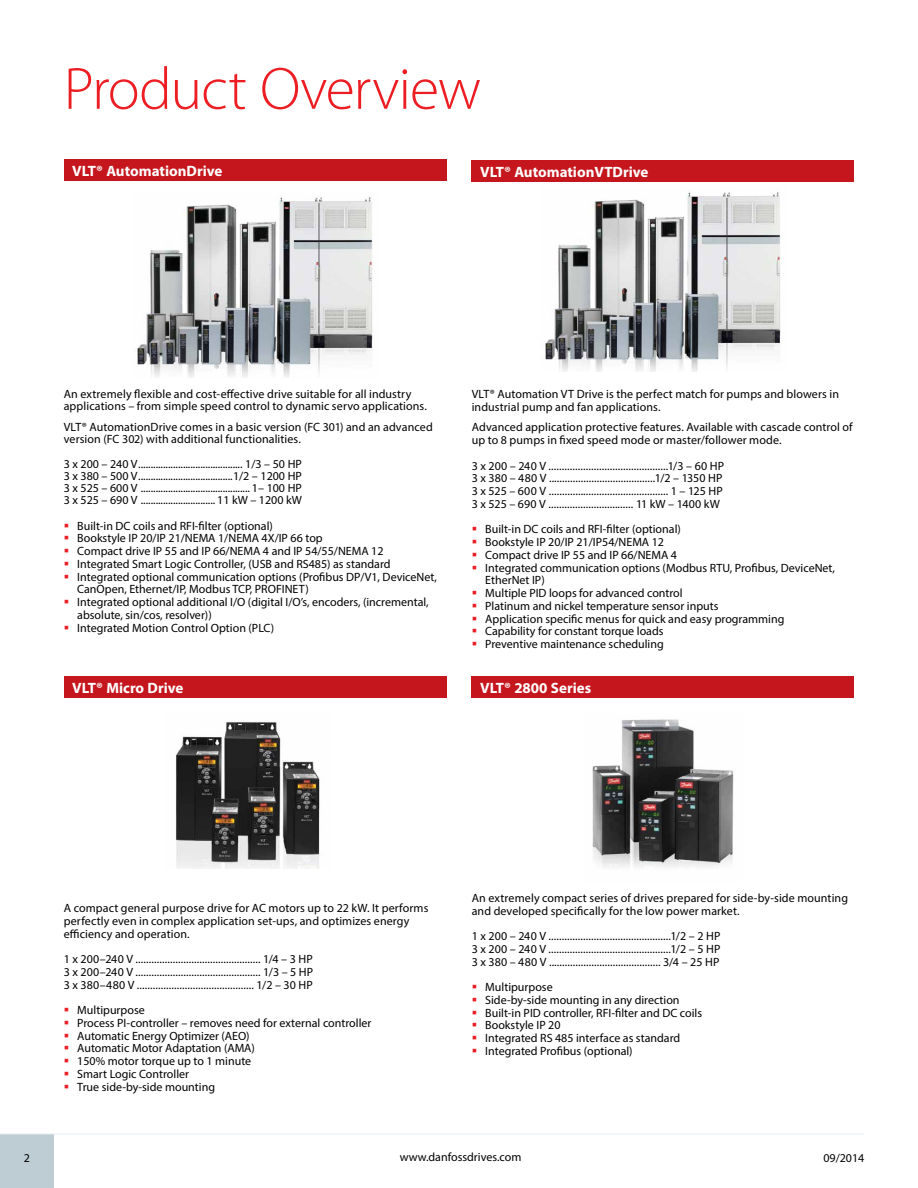
<style>
.page{position:relative;width:918px;height:1188px;background:#fff}
.page>*{position:absolute;margin:0;border:0;box-sizing:border-box;transform-origin:0 0}
.t1{font:300 60px "Myriad Pro";letter-spacing:-.02em;color:#ed1d24}
.t2{font:700 15px "Myriad Pro";color:#fff}
.t3{font:12px/12.8px "Myriad Pro";color:#000}
</style>
<div class="page">
<div style="left:0;top:1134px;width:54px;height:54px;background:#beccd3"></div>
<hr style="left:0;top:1134px;width:864px;height:1px;background:#e7ecf0">
<div style="left:64px;top:160px;width:382px;height:21px;background:#c4161c"></div>
<img style="left:137px;top:197px;width:236px;height:180px">
<div style="left:64px;top:676px;width:382px;height:22px;background:#c4161c"></div>
<img style="left:176px;top:721px;width:144px;height:147px">
<div style="left:472px;top:160px;width:382px;height:22px;background:#c4161c"></div>
<img style="left:545px;top:192px;width:236px;height:180px">
<div style="left:472px;top:677px;width:382px;height:21px;background:#c4161c"></div>
<img style="left:592px;top:719px;width:142px;height:148px">
<h1 class="t1" style="left:64px;top:56px;width:419px">Product Overview</h1>
<p class="t2" style="left:72px;top:161px;width:152px">VLT® AutomationDrive</p>
<p class="t2" style="left:480px;top:162px;width:170px">VLT® AutomationVTDrive</p>
<p class="t3" style="left:64px;top:387px;width:365px">An extremely flexible and cost-effective drive suitable for all industry applications – from simple speed control to dynamic servo applications.</p>
<p class="t3" style="left:64px;top:420px;width:371px">VLT® AutomationDrive comes in a basic version (FC 301) and an advanced version (FC 302) with additional functionalities.</p>
<p class="t3" style="left:64px;top:458px;width:240px;line-height:12px;text-align:justify">3 x 200 – 240 V.......................................... 1/3 – 50 HP 3 x 380 – 500 V......................................1/2 – 1200 HP 3 x 525 – 600 V ............................................ 1– 100 HP 3 x 525 – 690 V .............................. 11 kW – 1200 kW</p>
<p class="t3" style="left:77px;top:519px;width:361px">Built-in DC coils and RFI-filter (optional)<br>Bookstyle IP 20/IP 21/NEMA 1/NEMA 4X/IP 66 top<br>Compact drive IP 55 and IP 66/NEMA 4 and IP 54/55/NEMA 12<br>Integrated Smart Logic Controller, (USB and RS485) as standard Integrated optional communication options (Profibus DP/V1, DeviceNet, CanOpen, Ethernet/IP, Modbus TCP, PROFINET)<br>Integrated optional additional I/O (digital I/O’s, encoders, (incremental, absolute, sin/cos, resolver))<br>Integrated Motion Control Option (PLC)</p>
<p class="t2" style="left:72px;top:678px;width:113px">VLT® Micro Drive</p>
<p class="t3" style="left:472px;top:388px;width:369px">VLT® Automation VT Drive is the perfect match for pumps and blowers in industrial pump and fan applications.</p>
<p class="t3" style="left:472px;top:421px;width:383px">Advanced application protective features. Available with cascade control of up to 8 pumps in fixed speed mode or master/follower mode.</p>
<p class="t3" style="left:472px;top:459px;width:254px">3 x 200 – 240 V .............................................1/3 – 60 HP 3 x 380 – 480 V ........................................1/2 – 1350 HP 3 x 525 – 600 V ............................................. 1 – 125 HP 3 x 525 – 690 V ................................ 11 kW – 1400 kW</p>
<p class="t3" style="left:485px;top:523px;width:351px">Built-in DC coils and RFI-filter (optional)<br>Bookstyle IP 20/IP 21/IP54/NEMA 12<br>Compact drive IP 55 and IP 66/NEMA 4<br>Integrated communication options (Modbus RTU, Profibus, DeviceNet, EtherNet IP)<br>Multiple PID loops for advanced control<br>Platinum and nickel temperature sensor inputs<br>Application specific menus for quick and easy programming Capability for constant torque loads<br>Preventive maintenance scheduling</p>
<p class="t2" style="left:480px;top:678px;width:113px">VLT® 2800 Series</p>
<p class="t3" style="left:64px;top:902px;width:366px">A compact general purpose drive for AC motors up to 22 kW. It performs perfectly even in complex application set-ups, and optimizes energy efficiency and operation.</p>
<p class="t3" style="left:64px;top:953px;width:251px;text-align:justify">1 x 200–240 V ............................................... 1/4 – 3 HP 3 x 200–240 V ............................................... 1/3 – 5 HP 3 x 380–480 V ............................................ 1/2 – 30 HP</p>
<p class="t3" style="left:77px;top:1004px;width:296px">Multipurpose<br>Process PI-controller – removes need for external controller<br>Automatic Energy Optimizer (AEO)<br>Automatic Motor Adaptation (AMA)<br>150% motor torque up to 1 minute<br>Smart Logic Controller<br>True side-by-side mounting</p>
<p class="t3" style="left:472px;top:891px;width:378px">An extremely compact series of drives prepared for side-by-side mounting and developed specifically for the low power market.</p>
<p class="t3" style="left:472px;top:930px;width:250px;text-align:justify">1 x 200 – 240 V ..............................................1/2 – 2 HP 3 x 200 – 240 V ..............................................1/2 – 5 HP 3 x 380 – 480 V .......................................... 3/4 – 25 HP</p>
<p class="t3" style="left:485px;top:981px;width:218px">Multipurpose<br>Side-by-side mounting in any direction<br>Built-in PID controller, RFI-filter and DC coils<br>Bookstyle IP 20<br>Integrated RS 485 interface as standard<br>Integrated Profibus (optional)</p>
<p class="t3" style="left:24px;top:1151px;width:8px">2</p>
<p class="t3" style="left:400px;top:1151px;width:123px">www.danfossdrives.com</p>
<p class="t3" style="left:823px;top:1152px;width:43px">09/2014</p>
</div>
